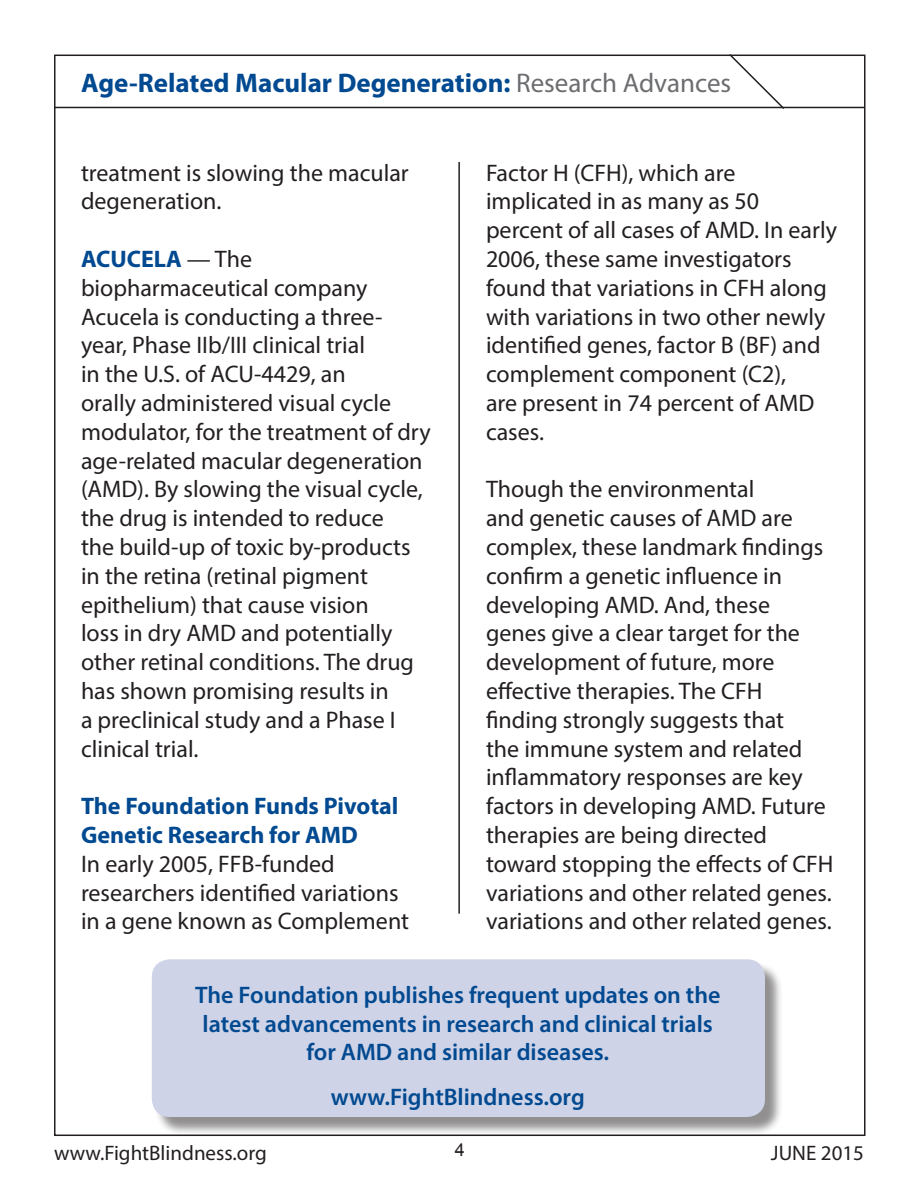
<style>
.page{position:relative;width:918px;height:1188px;background:#fff}
.page>*{position:absolute;margin:0;border:0;box-sizing:border-box;transform-origin:0 0}
.t1{font:700 27px "Myriad Pro";color:#014990}
.t2{font:24px/28.8px "Myriad Pro";color:#231f20}
.t3{font:600 24px/28.8px "Myriad Pro";color:#014990;text-align:center}
.t4{font:700 24px/28.8px "Myriad Pro";color:#014990}
.t5{font:21px "Myriad Pro";color:#231f20}
.t6{font:18px "Arial";color:#231f20}
.s1{font-weight:400;color:#6c6d70}
.s2{font-weight:700;color:#014990}
</style>
<div class="page">
<hr style="left:54px;top:107px;width:810px;height:1px;background:#231f20">
<svg style="left:728px;top:54px;width:58px;height:55px"></svg>
<hr style="left:458px;top:162px;width:2px;height:752px;background:#231f20">
<div style="left:154px;top:961px;width:630px;height:175px;background:#231f20;opacity:.5"></div>
<div style="left:152px;top:959px;width:613px;height:158px;background:#ced3e7;border-radius:18px"></div>
<p class="t1" style="left:81px;top:66px;width:652px">Age-Related Macular Degeneration: <span class="s1">Research Advances</span></p>
<p class="t2" style="left:81px;top:158px;width:329px">treatment is slowing the macular degeneration.</p>
<p class="t2" style="left:81px;top:244px;width:303px"><span class="s2">ACUCELA</span> — The biopharmaceutical company<br>Acucela is conducting a three&shy;year, Phase IIb/III clinical trial</p>
<p class="t2" style="left:81px;top:359px;width:351px">in the U.S. of ACU-4429, an<br>orally administered visual cycle modulator, for the treatment of dry age-related macular degeneration (AMD). By slowing the visual cycle, the drug is intended to reduce</p>
<p class="t2" style="left:81px;top:532px;width:331px">the build-up of toxic by-products in the retina (retinal pigment epithelium) that cause vision</p>
<p class="t2" style="left:81px;top:619px;width:335px">loss in dry AMD and potentially other retinal conditions. The drug has shown promising results in</p>
<p class="t2" style="left:81px;top:705px;width:316px">a preclinical study and a Phase I</p>
<p class="t2" style="left:81px;top:734px;width:119px">clinical trial.</p>
<p class="t4" style="left:81px;top:791px;width:319px">The Foundation Funds Pivotal<br>Genetic Research for AMD</p>
<p class="t2" style="left:81px;top:849px;width:330px">In early 2005, FFB-funded researchers identified variations in a gene known as Complement</p>
<p class="t2" style="left:486px;top:158px;width:352px">Factor H (CFH), which are implicated in as many as 50 percent of all cases of AMD. In early</p>
<p class="t2" style="left:486px;top:244px;width:343px">2006, these same investigators found that variations in CFH along with variations in two other newly identified genes, factor B (BF) and complement component (C2),</p>
<p class="t2" style="left:486px;top:388px;width:330px">are present in 74 percent of AMD</p>
<p class="t2" style="left:486px;top:417px;width:60px">cases.</p>
<p class="t2" style="left:486px;top:475px;width:270px">Though the environmental</p>
<p class="t2" style="left:486px;top:503px;width:339px">and genetic causes of AMD are complex, these landmark findings confirm a genetic influence in developing AMD. And, these genes give a clear target for the development of future, more effective therapies. The CFH finding strongly suggests that</p>
<p class="t2" style="left:486px;top:734px;width:349px">the immune system and related inflammatory responses are key factors in developing AMD. Future therapies are being directed toward stopping the effects of CFH variations and other related genes.</p>
<p class="t2" style="left:486px;top:907px;width:347px">variations and other related genes.</p>
<p class="t3" style="left:195px;top:980px;width:527px">The Foundation publishes frequent updates on the latest advancements in research and clinical trials for AMD and similar diseases.</p>
<p class="t3" style="left:331px;top:1082px;width:255px">www.FightBlindness.org</p>
<p class="t5" style="left:54px;top:1140px;width:214px">www.FightBlindness.org</p>
<p class="t6" style="left:455px;top:1138px;width:12px">4</p>
<p class="t5" style="left:771px;top:1140px;width:95px">JUNE 2015</p>
</div>
